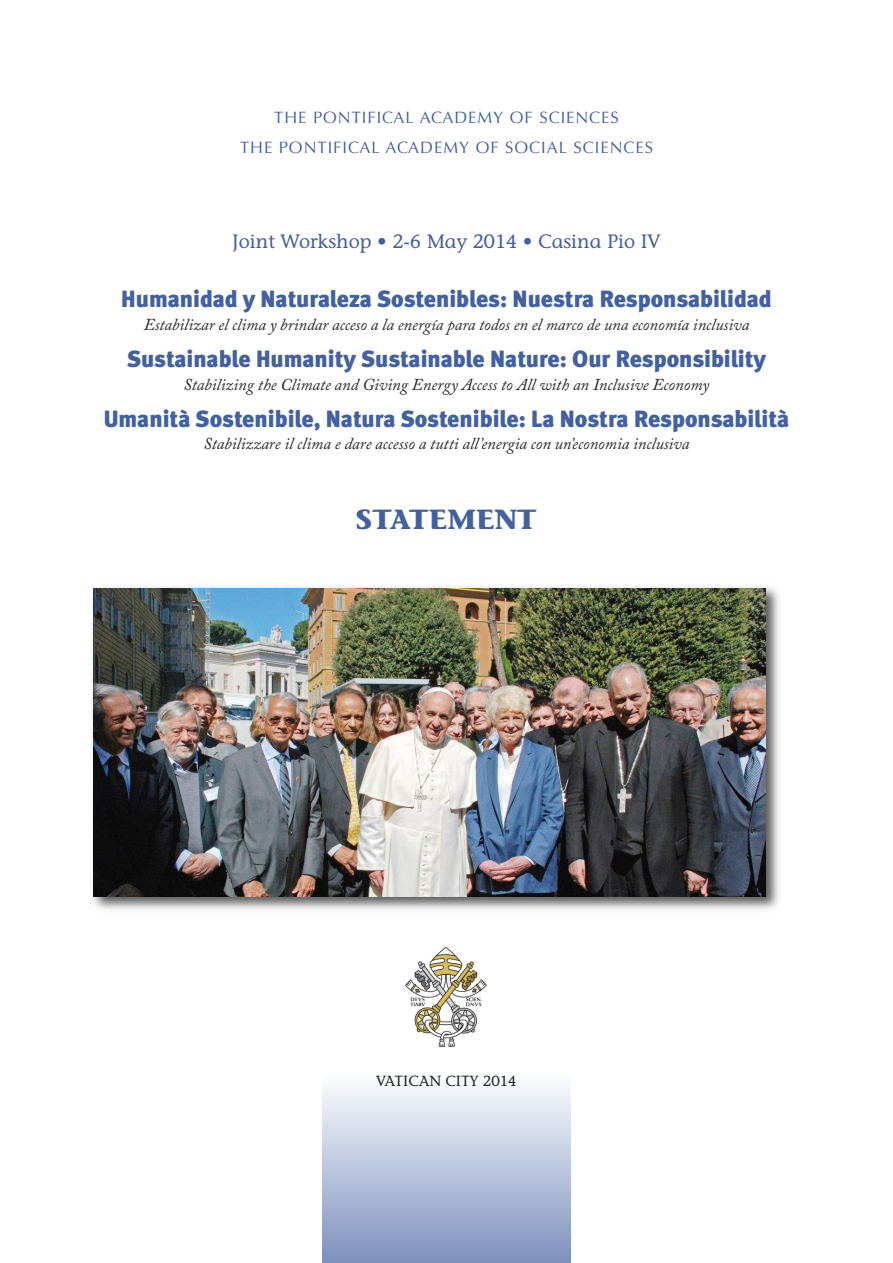
<style>
.page{position:relative;width:893px;height:1263px;background:#fff}
.page>*{position:absolute;margin:0;border:0;box-sizing:border-box;transform-origin:0 0}
.t1{font:700 27.6px "Stone Informal Std";color:#4360a1}
.t2{font:900 23.55px "Meta";letter-spacing:-.005em;color:#4360a1}
.t3{font:500 19.35px "Stone Informal Std";color:#4360a1}
.t4{font:italic 16.65px "Adobe Caslon Pro";color:#272627}
.t5{font:16.5px/30px "Optima";letter-spacing:.06em;color:#4360a1;text-align:center}
.t6{font:500 14.7px "Stone Informal Std";color:#272627}
</style>
<div class="page">
<div style="left:323px;top:1074px;width:247px;height:189px;background:linear-gradient(to bottom,#fdfdfe,#7d91be)"></div>
<img style="left:405px;top:946px;width:82px;height:101px">
<img style="left:93px;top:587px;width:686px;height:323px">
<img style="left:94px;top:588px;width:671px;height:308px">
<p class="t5" style="left:240px;top:103px;width:414px">THE PONTIFICAL ACADEMY OF SCIENCES<br>THE PONTIFICAL ACADEMY OF SOCIAL SCIENCES</p>
<p class="t3" style="left:232px;top:234px;width:430px">Joint Workshop • 2-6 May 2014 • Casina Pio IV</p>
<h2 class="t2" style="left:121px;top:291px;width:652px">Humanidad y Naturaleza Sostenibles: Nuestra Responsabilidad</h2>
<p class="t4" style="left:144px;top:318px;width:607px">Estabilizar el clima y brindar acceso a la energía para todos en el marco de una economía inclusiva</p>
<h2 class="t2" style="left:127px;top:351px;width:641px">Sustainable Humanity Sustainable Nature: Our Responsibility</h2>
<p class="t4" style="left:184px;top:378px;width:527px">Stabilizing the Climate and Giving Energy Access to All with an Inclusive Economy</p>
<h2 class="t2" style="left:104px;top:411px;width:687px">Umanità Sostenibile, Natura Sostenibile: La Nostra Responsabilità</h2>
<p class="t4" style="left:203px;top:438px;width:487px">Stabilizzare il clima e dare accesso a tutti all’energia con un’economia inclusiva</p>
<h1 class="t1" style="left:356px;top:509px;width:183px">STATEMENT</h1>
<p class="t6" style="left:376px;top:1075px;width:142px">VATICAN CITY 2014</p>
</div>
